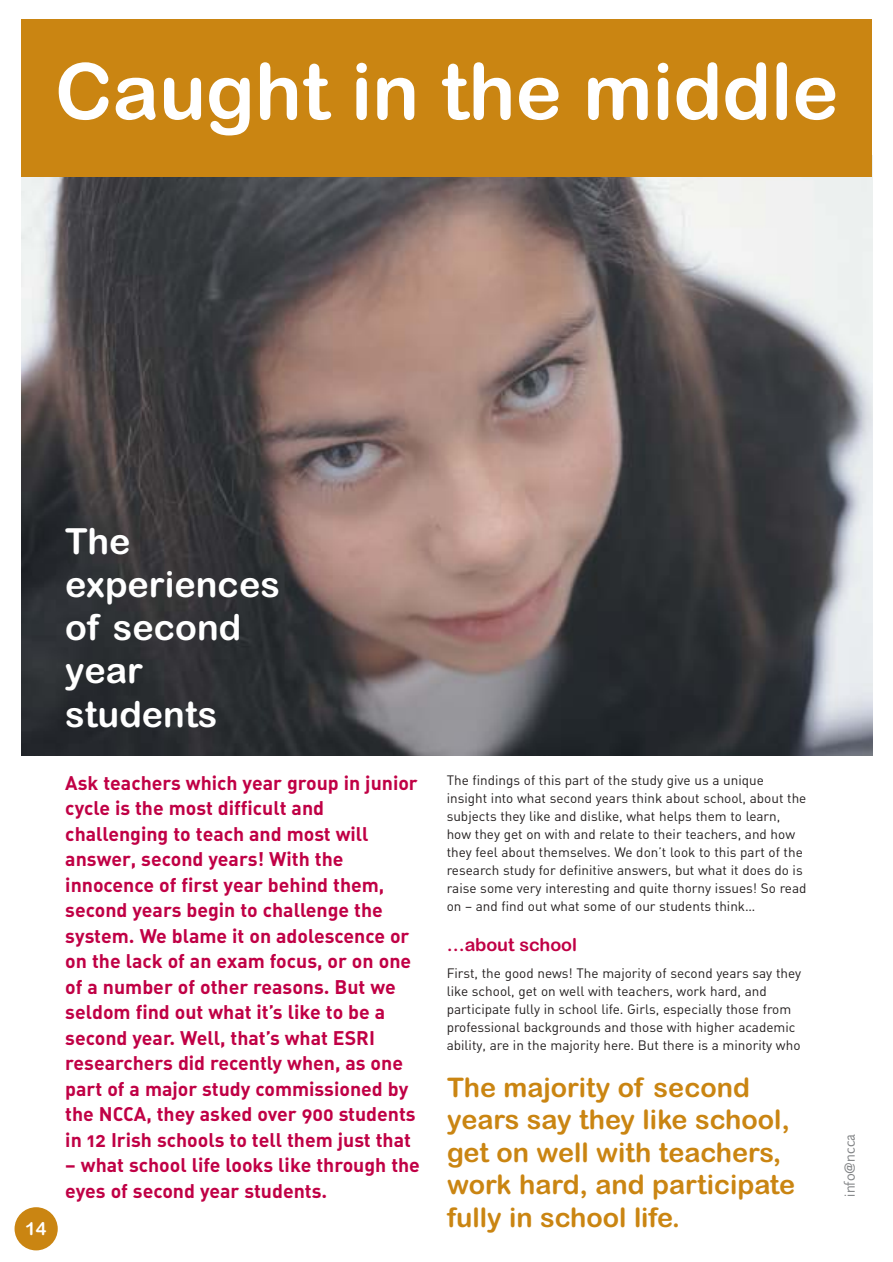
<style>
.page{position:relative;width:893px;height:1262px;background:#fff}
.page>*{position:absolute;margin:0;border:0;box-sizing:border-box;transform-origin:0 0}
.t1{font:78px "Arial Rounded MT Bold";color:#fff}
.t2{font:36px/43.2px "Arial Rounded MT Bold";color:#fff}
.t3{font:27px/32.4px "Arial Rounded MT Bold";color:#ca8512}
.t4{font:19.5px/25.5px "DIN Bold Alternate";color:#c00045}
.t5{font:18px "Arial Rounded MT Bold";color:#c00045}
.t6{font:18px "Arial Rounded MT Bold";color:#fff}
.t7{font:15px "Foundry Sans";color:#808284}
.t8{font:13.5px/18px "DIN Regular Alternate";color:#231f1f}
</style>
<div class="page">
<img style="left:21px;top:177px;width:851px;height:578px">
<div style="left:21px;top:20px;width:851px;height:157px;background:#ca8512"></div>
<div style="left:15px;top:1207px;width:43px;height:43px;background:#ca8512;border-radius:50%"></div>
<h1 class="t1" style="left:55px;top:62px;width:785px">Caught in the middle</h1>
<h2 class="t2" style="left:65px;top:523px;width:216px">The experiences of second year students</h2>
<h3 class="t6" style="left:25px;top:1221px;width:23px">14</h3>
<p class="t4" style="left:65px;top:771px;width:354px">Ask teachers which year group in junior cycle is the most difficult and challenging to teach and most will answer, second years! With the innocence of first year behind them, second years begin to challenge the system. We blame it on adolescence or on the lack of an exam focus, or on one of a number of other reasons. But we seldom find out what it’s like to be a second year. Well, that’s what ESRI researchers did recently when, as one part of a major study commissioned by the NCCA, they asked over 900 students in 12 Irish schools to tell them just that</p>
<h3 class="t4" style="left:65px;top:1154px;width:356px">– what school life looks like through the eyes of second year students.</h3>
<p class="t8" style="left:446px;top:772px;width:361px">The findings of this part of the study give us a unique insight into what second years think about school, about the subjects they like and dislike, what helps them to learn, how they get on with and relate to their teachers, and how they feel about themselves. We don’t look to this part of the research study for definitive answers, but what it does do is raise some very interesting and quite thorny issues! So read on – and find out what some of our students think…</p>
<h3 class="t5" style="left:446px;top:938px;width:132px">…about school</h3>
<p class="t8" style="left:446px;top:965px;width:356px">First, the good news! The majority of second years say they like school, get on well with teachers, work hard, and participate fully in school life. Girls, especially those from professional backgrounds and those with higher academic ability, are in the majority here. But there is a minority who</p>
<h3 class="t3" style="left:447px;top:1073px;width:349px">The majority of second years say they like school, get on well with teachers, work hard, and participate fully in school life.</h3>
<p class="t7" style="left:844px;top:1196px;width:64px;rotate:-90deg">info@ncca</p>
</div>
